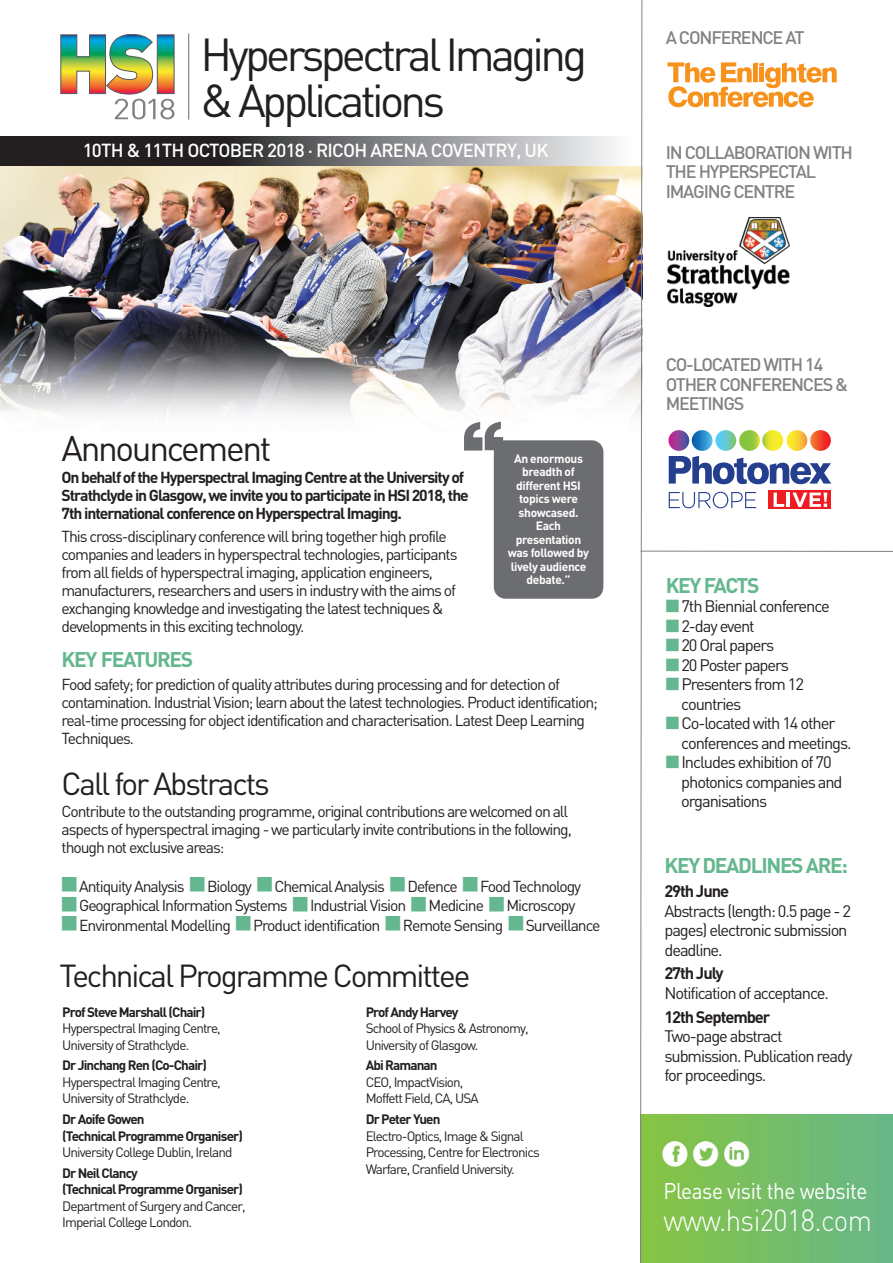
<style>
.page{position:relative;width:893px;height:1263px;background:#fff}
.page>*{position:absolute;margin:0;border:0;box-sizing:border-box;transform-origin:0 0}
.t1{font:45.6px/46.3px "DIN";letter-spacing:-.08em;color:#231f20}
.t2{font:35.25px "DIN";letter-spacing:-.065em;color:#231f20}
.t3{font:31.5px "DIN";letter-spacing:-.065em;color:#231f20}
.t4{font:300 30px "DIN";letter-spacing:-.02em;color:#fff;scale:.92 1}
.t5{font:22.5px "DIN";letter-spacing:-.02em;color:#fff;scale:.92 1}
.t6{font:700 21px "DIN";letter-spacing:-.065em;color:#64b78e}
.t7{font:500 18.75px "DIN";letter-spacing:-.04em;color:#fff}
.t8{font:500 18px/19.5px "DIN";letter-spacing:-.065em;color:#808285}
.t9{font:16.5px/19.5px "DIN";letter-spacing:-.065em;color:#231f20}
.t10{font:700 16.5px "DIN";letter-spacing:-.065em;color:#231f20}
.t11{font:15.75px/18px "DIN";letter-spacing:-.065em;color:#231f20}
.t12{font:700 15.75px/18px "DIN";letter-spacing:-.065em;color:#231f20}
.t13{font:13.5px/16.5px "DIN";letter-spacing:-.065em;color:#231f20}
.t14{font:700 13.5px/16.5px "DIN";letter-spacing:-.065em;color:#231f20}
.t15{font:700 12px/13.5px "DIN";letter-spacing:-.03em;color:#fff;text-align:center}
.s1{color:#64b78e}
</style>
<div class="page">
<svg style="left:61px;top:34px;width:114px;height:85px"></svg>
<hr style="left:188px;top:34px;width:1px;height:86px;background:#6c6d70">
<hr style="left:640px;top:551px;width:253px;height:1px;background:#808285">
<svg style="left:768px;top:490px;width:63px;height:19px"></svg>
<svg style="left:669px;top:456px;width:162px;height:28px"></svg>
<svg style="left:669px;top:492px;width:87px;height:16px"></svg>
<svg style="left:774px;top:493px;width:10px;height:14px"></svg>
<hr style="left:787px;top:493px;width:3px;height:14px;background:#fff">
<svg style="left:792px;top:493px;width:35px;height:14px"></svg>
<svg style="left:668px;top:430px;width:21px;height:21px"></svg>
<svg style="left:692px;top:430px;width:20px;height:21px"></svg>
<svg style="left:715px;top:430px;width:21px;height:21px"></svg>
<svg style="left:739px;top:430px;width:21px;height:21px"></svg>
<svg style="left:762px;top:430px;width:21px;height:21px"></svg>
<div style="left:787px;top:430px;width:20px;height:21px;background:linear-gradient(to right,#f9fe25,#f9a53d);border-radius:50%"></div>
<svg style="left:810px;top:430px;width:21px;height:21px"></svg>
<svg style="left:667px;top:62px;width:170px;height:45px"></svg>
<img style="left:667px;top:218px;width:122px;height:88px">
<div style="left:641px;top:1114px;width:252px;height:149px;background:linear-gradient(to right,#86c442,#67b789)"></div>
<img style="left:656px;top:1140px;width:102px;height:29px">
<img style="left:227px;top:136px;width:388px;height:30px">
<div style="left:0;top:136px;width:227px;height:31px;background:#231f20"></div>
<img style="left:0;top:166px;width:640px;height:321px">
<svg style="left:640px;top:0;width:3px;height:1263px"></svg>
<svg style="left:464px;top:422px;width:139px;height:177px"></svg>
<h1 class="t1" style="left:200px;top:32px;width:388px">Hyperspectral Imaging &amp; Applications</h1>
<p class="t7" style="left:83px;top:140px;width:468px">10TH &amp; 11TH OCTOBER 2018 · RICOH ARENA COVENTRY, UK</p>
<p class="t8" style="left:666px;top:28px;width:140px">A CONFERENCE AT</p>
<p class="t8" style="left:666px;top:143px;width:189px">IN COLLABORATION WITH<br>THE HYPERSPECTAL<br>IMAGING CENTRE</p>
<h2 class="t2" style="left:62px;top:428px;width:212px">Announcement</h2>
<p class="t12" style="left:62px;top:469px;width:409px">On behalf of the Hyperspectral Imaging Centre at the University of<br>Strathclyde in Glasgow, we invite you to participate in HSI 2018, the<br>7th international conference on Hyperspectral Imaging.</p>
<p class="t11" style="left:62px;top:527px;width:398px">This cross-disciplinary conference will bring together high profile companies and leaders in hyperspectral technologies, participants from all fields of hyperspectral imaging, application engineers, manufacturers, researchers and users in industry with the aims of exchanging knowledge and investigating the latest techniques &amp; developments in this exciting technology.</p>
<h3 class="t6" style="left:62px;top:648px;width:133px">KEY FEATURES</h3>
<p class="t11" style="left:62px;top:675px;width:538px">Food safety; for prediction of quality attributes during processing and for detection of contamination. Industrial Vision; learn about the latest technologies. Product identification; real-time processing for object identification and characterisation. Latest Deep Learning Techniques.</p>
<h3 class="t3" style="left:62px;top:765px;width:210px">Call for Abstracts</h3>
<p class="t11" style="left:62px;top:802px;width:512px">Contribute to the outstanding programme, original contributions are welcomed on all aspects of hyperspectral imaging - we particularly invite contributions in the following, though not exclusive areas:</p>
<p class="t11" style="left:62px;top:877px;width:521px"><sup>■</sup> Antiquity Analysis <sup>■</sup> Biology <sup>■</sup> Chemical Analysis <sup>■</sup> Defence <sup>■</sup> Food Technology</p>
<p class="t11" style="left:62px;top:897px;width:515px"><sup>■</sup> Geographical Information Systems <sup>■</sup> Industrial Vision <sup>■</sup> Medicine <sup>■</sup> Microscopy</p>
<p class="t11" style="left:62px;top:916px;width:541px"><sup>■</sup> Environmental Modelling <sup>■</sup> Product identification <sup>■</sup> Remote Sensing <sup>■</sup> Surveillance</p>
<p class="t15" style="left:508px;top:452px;width:83px">An enormous breadth of different HSI topics were showcased.<br>Each presentation was followed by lively audience debate.”</p>
<h3 class="t3" style="left:60px;top:957px;width:412px">Technical Programme Committee</h3>
<p class="t14" style="left:62px;top:1004px;width:145px">Prof Steve Marshall (Chair)</p>
<p class="t13" style="left:62px;top:1020px;width:160px">Hyperspectral Imaging Centre,<br>University of Strathclyde.</p>
<p class="t14" style="left:62px;top:1057px;width:146px">Dr Jinchang Ren (Co-Chair)</p>
<p class="t13" style="left:62px;top:1074px;width:160px">Hyperspectral Imaging Centre,<br>University of Strathclyde.</p>
<p class="t14" style="left:62px;top:1111px;width:182px">Dr Aoife Gowen<br>(Technical Programme Organiser)</p>
<p class="t13" style="left:62px;top:1144px;width:172px">University College Dublin, Ireland</p>
<p class="t14" style="left:62px;top:1165px;width:182px">Dr Neil Clancy<br>(Technical Programme Organiser)</p>
<p class="t13" style="left:62px;top:1198px;width:185px">Department of Surgery and Cancer,<br>Imperial College London.</p>
<p class="t14" style="left:366px;top:1004px;width:94px">Prof Andy Harvey</p>
<p class="t13" style="left:366px;top:1020px;width:165px">School of Physics &amp; Astronomy,<br>University of Glasgow.</p>
<p class="t14" style="left:366px;top:1057px;width:73px">Abi Ramanan</p>
<p class="t13" style="left:366px;top:1074px;width:114px">CEO, ImpactVision,<br>Moffett Field, CA, USA</p>
<p class="t14" style="left:366px;top:1111px;width:76px">Dr Peter Yuen</p>
<p class="t13" style="left:366px;top:1128px;width:176px">Electro-Optics, Image &amp; Signal<br>Processing, Centre for Electronics<br>Warfare, Cranfield University.</p>
<p class="t8" style="left:666px;top:355px;width:184px">CO-LOCATED WITH 14<br>OTHER CONFERENCES &amp;<br>MEETINGS</p>
<h3 class="t6" style="left:666px;top:573px;width:95px">KEY FACTS</h3>
<p class="t9" style="left:666px;top:597px;width:166px"><span class="s1">■</span> 7th Biennial conference</p>
<p class="t9" style="left:666px;top:616px;width:90px"><span class="s1">■</span> 2-day event</p>
<p class="t9" style="left:666px;top:636px;width:110px"><span class="s1">■</span> 20 Oral papers</p>
<p class="t9" style="left:666px;top:655px;width:125px"><span class="s1">■</span> 20 Poster papers</p>
<p class="t9" style="left:681px;top:675px;width:124px;text-indent:-16px"><span class="s1">■</span> Presenters from 12 countries</p>
<p class="t9" style="left:681px;top:714px;width:172px;text-indent:-16px"><span class="s1">■</span> Co-located with 14 other conferences and meetings.</p>
<p class="t9" style="left:681px;top:753px;width:163px;text-indent:-16px"><span class="s1">■</span> Includes exhibition of 70 photonics companies and organisations</p>
<h3 class="t6" style="left:664px;top:854px;width:185px">KEY DEADLINES ARE:</h3>
<p class="t10" style="left:664px;top:882px;width:66px">29th June</p>
<p class="t9" style="left:664px;top:901px;width:188px">Abstracts (length: 0.5 page - 2 pages) electronic submission deadline.</p>
<p class="t10" style="left:664px;top:964px;width:61px">27th July</p>
<p class="t9" style="left:664px;top:983px;width:166px">Notification of acceptance.</p>
<p class="t10" style="left:664px;top:1007px;width:107px">12th September</p>
<p class="t9" style="left:664px;top:1027px;width:189px">Two-page abstract submission. Publication ready for proceedings.</p>
<h3 class="t5" style="left:663px;top:1178px;width:223px">Please visit the website</h3>
<h3 class="t4" style="left:663px;top:1203px;width:228px">www.hsi2018.com</h3>
</div>
